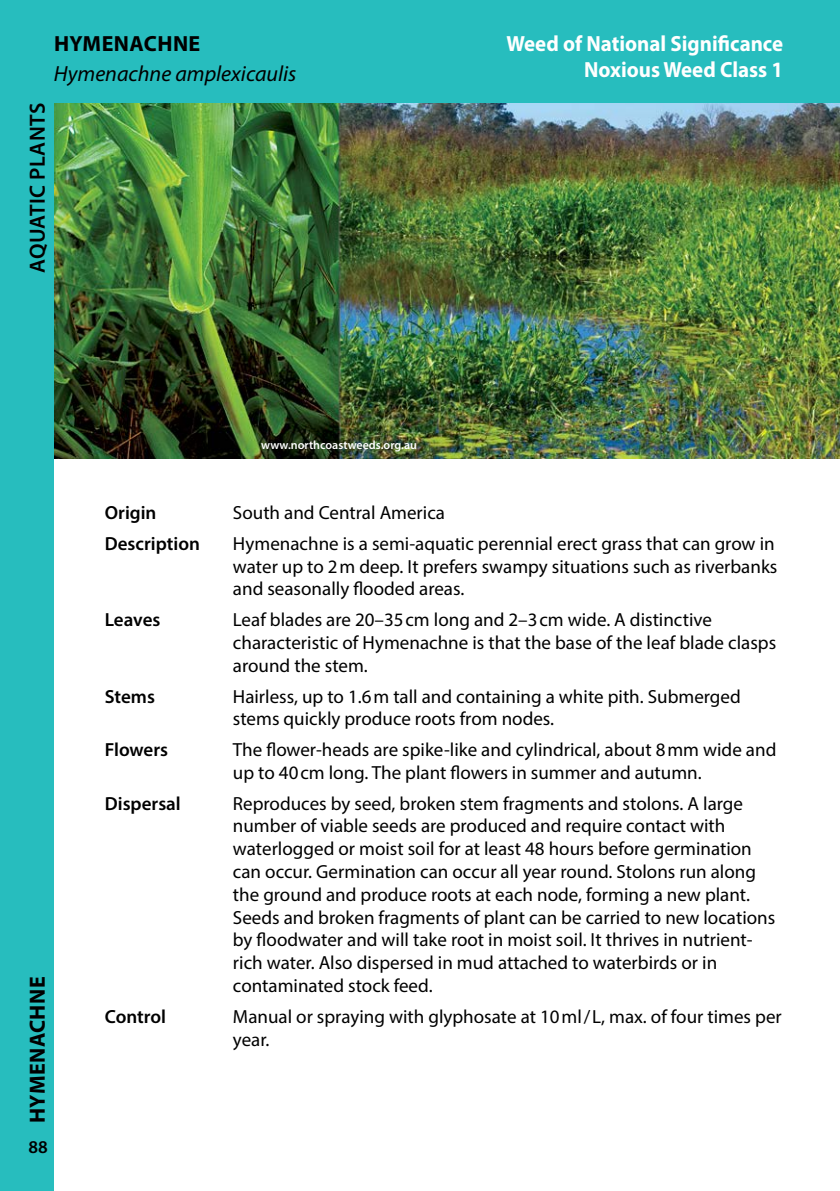
<style>
.page{position:relative;width:840px;height:1191px;background:#fff}
.page>*{position:absolute;margin:0;border:0;box-sizing:border-box;transform-origin:0 0}
.t1{font:700 22px/26.4px "Myriad Pro";color:#fff;text-align:right;scale:.95 1}
.t2{font:italic 22px "Myriad Pro";color:#000}
.t3{font:700 22px "Myriad Pro";letter-spacing:.02em;color:#000}
.t4{font:600 22px "Myriad Pro";letter-spacing:.02em;color:#000}
.t5{font:19px/22.8px "Myriad Pro";color:#000}
.t6{font:600 19px "Myriad Pro";color:#000}
.t7{font:600 18px "Myriad Pro";color:#000}
.t8{font:600 12px "Myriad Pro";color:#fff}
</style>
<div class="page">
<img style="left:54px;top:102px;width:785px;height:357px">
<div style="left:0;top:0;width:54px;height:1191px;background:#27bdbe"></div>
<div style="left:0;top:0;width:839px;height:102px;background:#27bdbe"></div>
<p class="t3" style="left:54px;top:29px;width:148px">Hymenachne</p>
<p class="t2" style="left:54px;top:60px;width:244px">Hymenachne amplexicaulis</p>
<p class="t4" style="left:23px;top:273px;width:172px;rotate:-90deg">aquatic plants</p>
<p class="t8" style="left:261px;top:437px;width:157px">www.northcoastweeds.org.au</p>
<p class="t1" style="left:506px;top:29px;width:292px">Weed of National Significance<br>Noxious Weed Class 1</p>
<p class="t3" style="left:23px;top:1122px;width:148px;rotate:-90deg">Hymenachne</p>
<p class="t7" style="left:28px;top:1136px;width:21px">88</p>
<p class="t6" style="left:105px;top:500px;width:53px">Origin</p>
<p class="t5" style="left:233px;top:501px;width:213px">South and Central America</p>
<p class="t6" style="left:105px;top:531px;width:97px">Description</p>
<p class="t5" style="left:233px;top:531px;width:545px">Hymenachne is a semi-aquatic perennial erect grass that can grow in water up to 2m deep. It prefers swampy situations such as riverbanks and seasonally flooded areas.</p>
<p class="t6" style="left:105px;top:607px;width:57px">Leaves</p>
<p class="t5" style="left:233px;top:608px;width:544px">Leaf blades are 20–35cm long and 2–3cm wide. A distinctive characteristic of Hymenachne is that the base of the leaf blade clasps around the stem.</p>
<p class="t6" style="left:105px;top:684px;width:52px">Stems</p>
<p class="t5" style="left:233px;top:684px;width:509px">Hairless, up to 1.6m tall and containing a white pith. Submerged stems quickly produce roots from nodes.</p>
<p class="t6" style="left:105px;top:737px;width:65px">Flowers</p>
<p class="t5" style="left:233px;top:738px;width:544px">The flower-heads are spike-like and cylindrical, about 8mm wide and up to 40cm long. The plant flowers in summer and autumn.</p>
<p class="t6" style="left:105px;top:791px;width:77px">Dispersal</p>
<p class="t5" style="left:233px;top:791px;width:543px">Reproduces by seed, broken stem fragments and stolons. A large number of viable seeds are produced and require contact with waterlogged or moist soil for at least 48 hours before germination can occur. Germination can occur all year round. Stolons run along the ground and produce roots at each node, forming a new plant.<br>Seeds and broken fragments of plant can be carried to new locations by floodwater and will take root in moist soil. It thrives in nutrient&shy;rich water. Also dispersed in mud attached to waterbirds or in contaminated stock feed.</p>
<p class="t6" style="left:105px;top:1004px;width:63px">Control</p>
<p class="t5" style="left:233px;top:1004px;width:550px">Manual or spraying with glyphosate at 10ml/L, max. of four times per year.</p>
</div>
